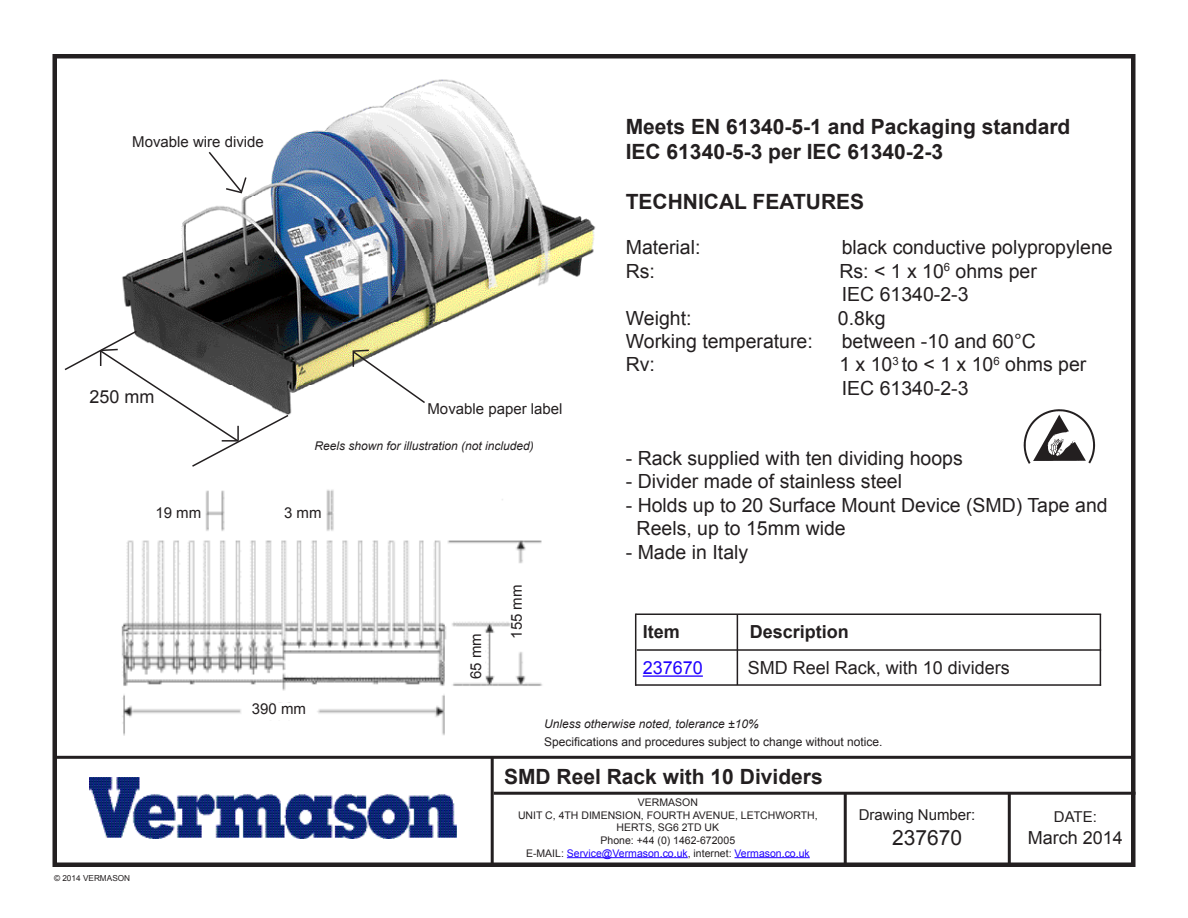
<style>
.page{position:relative;width:1188px;height:918px;background:#fff}
.page>*{position:absolute;margin:0;border:0;box-sizing:border-box;transform-origin:0 0}
.t1{font:700 21px/25.2px "Arial";color:#231f20}
.t2{font:21px "Arial";color:#231f20}
.t3{font:19.5px/23.4px "Arial";color:#231f20}
.t4{font:18px "Arial";color:#231f20}
.t5{font:700 18px "Arial";color:#231f20}
.t6{font:18px "Arial";color:#2000ff}
.t7{font:15px "Arial";color:#231f20}
.t8{font:italic 12px "Arial";color:#231f20}
.t9{font:12px "Arial";color:#231f20}
.t10{font:10.5px/12.6px "Arial";color:#231f20;text-align:center}
.t11{font:10.5px "Arial";color:#2000ff}
.t12{font:8.25px "Arial";color:#231f20}
.s1{color:#231f20}
</style>
<div class="page">
<div style="left:52px;top:54px;width:1084px;height:813px;border:4px solid #231f20"></div>
<img style="left:89px;top:778px;width:368px;height:60px">
<hr style="left:54px;top:756px;width:1080px;height:3px;background:#231f20">
<hr style="left:491px;top:757px;width:3px;height:109px;background:#231f20">
<hr style="left:844px;top:793px;width:3px;height:72px;background:#231f20">
<hr style="left:1008px;top:793px;width:3px;height:71px;background:#231f20">
<hr style="left:567px;top:857px;width:121px;height:1px;background:#2000ff">
<hr style="left:735px;top:857px;width:75px;height:1px;background:#2000ff">
<hr style="left:494px;top:792px;width:641px;height:3px;background:#231f20">
<img style="left:122px;top:79px;width:474px;height:335px">
<hr style="left:635px;top:614px;width:1px;height:72px;background:#231f20">
<hr style="left:635px;top:684px;width:466px;height:2px;background:#231f20">
<hr style="left:1100px;top:614px;width:1px;height:72px;background:#231f20">
<hr style="left:636px;top:614px;width:465px;height:1px;background:#231f20">
<hr style="left:637px;top:649px;width:464px;height:2px;background:#231f20">
<hr style="left:737px;top:615px;width:1px;height:70px;background:#231f20">
<hr style="left:643px;top:675px;width:60px;height:2px;background:#2000ff">
<svg style="left:351px;top:349px;width:76px;height:56px"></svg>
<svg style="left:207px;top:150px;width:41px;height:45px"></svg>
<svg style="left:64px;top:329px;width:226px;height:138px"></svg>
<img style="left:121px;top:489px;width:421px;height:247px">
<div style="left:252px;top:703px;width:56px;height:17px;background:#fff"></div>
<div style="left:284px;top:507px;width:41px;height:23px;background:#fff"></div>
<div style="left:155px;top:507px;width:47px;height:23px;background:#fff"></div>
<div style="left:470px;top:632px;width:15px;height:47px;background:#fff"></div>
<div style="left:511px;top:582px;width:16px;height:57px;background:#fff"></div>
<img style="left:1023px;top:409px;width:73px;height:55px">
<p class="t7" style="left:132px;top:132px;width:133px">Movable wire divide</p>
<p class="t4" style="left:89px;top:385px;width:67px">250 mm</p>
<p class="t7" style="left:428px;top:399px;width:137px">Movable paper label</p>
<p class="t8" style="left:314px;top:438px;width:221px">Reels shown for illustration (not included)</p>
<p class="t7" style="left:155px;top:503px;width:47px">19 mm</p>
<p class="t7" style="left:284px;top:503px;width:39px">3 mm</p>
<p class="t7" style="left:252px;top:699px;width:56px">390 mm</p>
<p class="t7" style="left:466px;top:679px;width:47px;rotate:-90deg">65 mm</p>
<p class="t7" style="left:507px;top:639px;width:56px;rotate:-90deg">155 mm</p>
<p class="t1" style="left:626px;top:115px;width:446px">Meets EN 61340-5-1 and Packaging standard<br>IEC 61340-5-3 per IEC 61340-2-3</p>
<p class="t1" style="left:626px;top:190px;width:240px">TECHNICAL FEATURES</p>
<p class="t3" style="left:626px;top:236px;width:76px">Material:</p>
<p class="t3" style="left:842px;top:236px;width:272px">black conductive polypropylene</p>
<p class="t3" style="left:626px;top:259px;width:31px">Rs:</p>
<p class="t3" style="left:839px;top:259px;width:199px">Rs: &lt; 1 x 10<sup>6</sup> ohms per<br>IEC 61340-2-3</p>
<p class="t3" style="left:626px;top:306px;width:67px">Weight:</p>
<p class="t3" style="left:838px;top:306px;width:49px">0.8kg</p>
<p class="t3" style="left:626px;top:330px;width:189px">Working temperature:</p>
<p class="t3" style="left:842px;top:330px;width:196px">between -10 and 60°C</p>
<p class="t3" style="left:626px;top:353px;width:31px">Rv:</p>
<p class="t3" style="left:839px;top:353px;width:249px">1 x 10<sup>3</sup> to &lt; 1 x 10<sup>6</sup> ohms per<br>IEC 61340-2-3</p>
<p class="t3" style="left:626px;top:447px;width:339px">- Rack supplied with ten dividing hoops</p>
<p class="t3" style="left:626px;top:470px;width:278px">- Divider made of stainless steel</p>
<p class="t3" style="left:637px;top:493px;width:473px;text-indent:-11px">- Holds up to 20 Surface Mount Device (SMD) Tape and<br>Reels, up to 15mm wide</p>
<p class="t3" style="left:626px;top:540px;width:124px">- Made in Italy</p>
<p class="t5" style="left:643px;top:620px;width:39px">Item</p>
<p class="t5" style="left:750px;top:620px;width:101px">Description</p>
<p class="t6" style="left:643px;top:656px;width:62px">237670</p>
<p class="t4" style="left:748px;top:656px;width:264px">SMD Reel Rack, with 10 dividers</p>
<p class="t8" style="left:544px;top:716px;width:216px">Unless otherwise noted, tolerance ±10%</p>
<p class="t9" style="left:544px;top:734px;width:340px">Specifications and procedures subject to change without notice.</p>
<p class="t12" style="left:54px;top:873px;width:78px">© 2014 VERMASON</p>
<p class="t1" style="left:504px;top:765px;width:320px">SMD Reel Rack with 10 Dividers</p>
<p class="t10" style="left:638px;top:796px;width:62px">VERMASON</p>
<p class="t10" style="left:518px;top:809px;width:301px">UNIT C, 4TH DIMENSION, FOURTH AVENUE, LETCHWORTH,<br>HERTS, SG6 2TD UK</p>
<p class="t10" style="left:601px;top:834px;width:136px">Phone: +44 (0) 1462-672005</p>
<p class="t11" style="left:526px;top:846px;width:285px"><span class="s1">E-MAIL:</span> Service@Vermason.co.uk<span class="s1">, internet:</span> Vermason.co.uk</p>
<p class="t7" style="left:859px;top:805px;width:118px">Drawing Number:</p>
<p class="t2" style="left:892px;top:824px;width:72px">237670</p>
<p class="t7" style="left:1054px;top:807px;width:45px">DATE:</p>
<p class="t4" style="left:1028px;top:826px;width:97px">March 2014</p>
</div>
